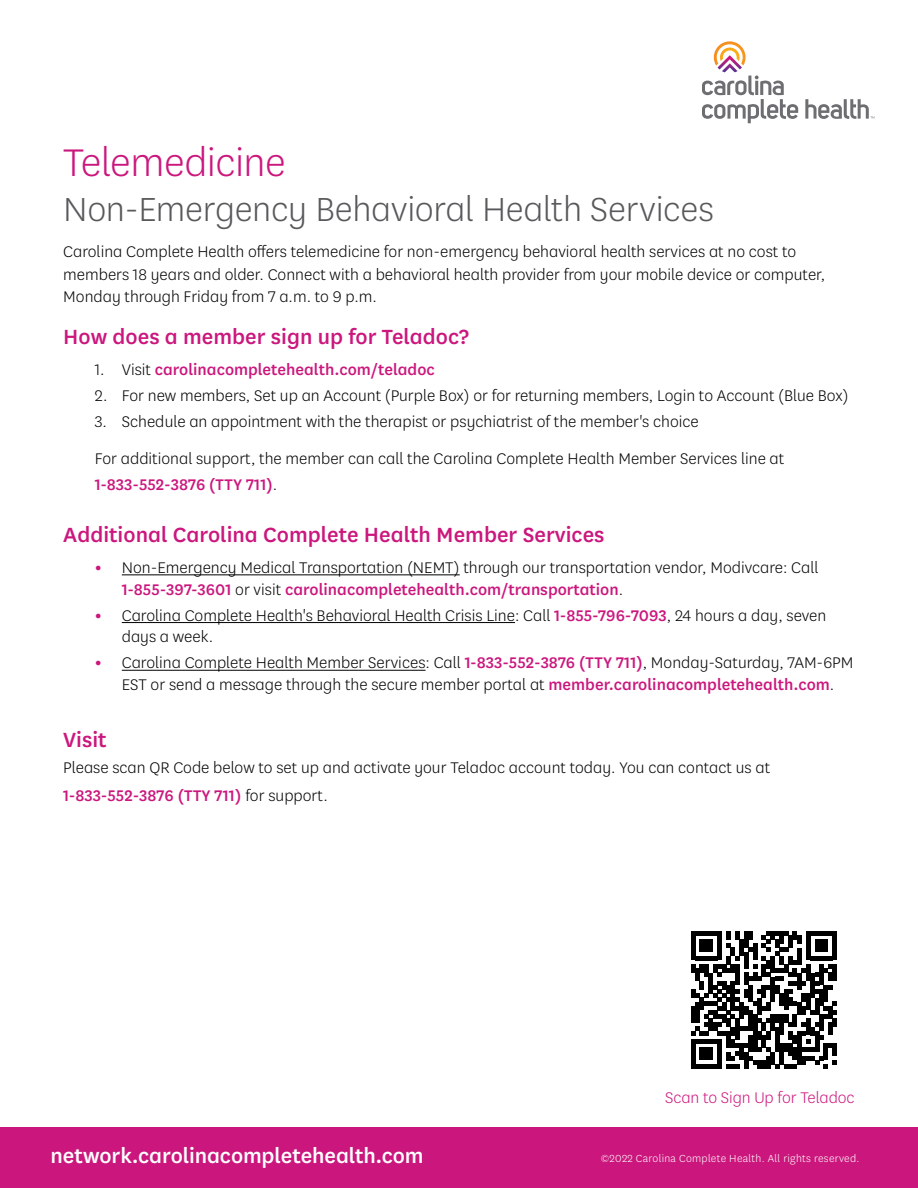
<style>
.page{position:relative;width:918px;height:1188px;background:#fff}
.page>*{position:absolute;margin:0;border:0;box-sizing:border-box;transform-origin:0 0}
.t1{font:300 45px "Centene Sans";letter-spacing:-.01em;color:#cb177d}
.t2{font:300 39px "Centene Sans";letter-spacing:-.005em;color:#58595b}
.t3{font:500 24px "Centene Sans";color:#cb177d}
.t4{font:500 24px "Centene Sans";letter-spacing:-.005em;color:#fff}
.t5{font:300 18px/21.6px "Centene Sans";color:#000}
.t6{font:500 18px "Centene Sans";color:#cb177d}
.t7{font:300 18px "Centene Sans";letter-spacing:-.005em;color:#cb177d}
.t8{font:300 12px "Centene Sans";letter-spacing:.025em;color:#fff}
.s1{font-weight:300;color:#000}
.s2{font-weight:500;color:#cb177d}
.s3{font-weight:700;font-size:19.5px;color:#cb177d}
</style>
<div class="page">
<div style="left:0;top:1127px;width:918px;height:61px;background:#cb177d"></div>
<svg style="left:702px;top:41px;width:96px;height:82px"></svg>
<svg style="left:805px;top:99px;width:69px;height:20px"></svg>
<hr style="left:122px;top:574px;width:338px;height:1px;background:#000">
<hr style="left:122px;top:622px;width:393px;height:1px;background:#000">
<hr style="left:122px;top:670px;width:304px;height:1px;background:#000">
<svg style="left:691px;top:931px;width:146px;height:137px"></svg>
<h1 class="t1" style="left:63px;top:135px;width:224px">Telemedicine</h1>
<h2 class="t2" style="left:63px;top:185px;width:652px">Non-Emergency Behavioral Health Services</h2>
<p class="t5" style="left:63px;top:240px;width:764px;line-height:22.5px">Carolina Complete Health offers telemedicine for non-emergency behavioral health services at no cost to members 18 years and older. Connect with a behavioral health provider from your mobile device or computer,<br>Monday through Friday from 7 a.m. to 9 p.m.</p>
<h3 class="t3" style="left:63px;top:321px;width:407px">How does a member sign up for Teladoc?</h3>
<p class="t6" style="left:95px;top:357px;width:342px"><span class="s1">1. Visit</span> carolinacompletehealth.com/teladoc</p>
<p class="t5" style="left:95px;top:384px;width:755px">2. For new members, Set up an Account (Purple Box) or for returning members, Login to Account (Blue Box)</p>
<p class="t5" style="left:95px;top:410px;width:605px">3. Schedule an appointment with the therapist or psychiatrist of the member's choice</p>
<p class="t5" style="left:95px;top:445px;width:691px;line-height:26.1px">For additional support, the member can call the Carolina Complete Health Member Services line at<br><span class="s2">1-833-552-3876 (TTY 711)</span>.</p>
<h3 class="t3" style="left:63px;top:519px;width:543px">Additional Carolina Complete Health Member Services</h3>
<p class="t5" style="left:122px;top:556px;width:698px;text-indent:-27px"><span class="s3">•</span> Non-Emergency Medical Transportation (NEMT) through our transportation vendor, Modivcare: Call<br><span class="s2">1-855-397-3601</span> or visit <span class="s2">carolinacompletehealth.com/transportation</span>.</p>
<p class="t5" style="left:122px;top:604px;width:706px;text-indent:-27px"><span class="s3">•</span> Carolina Complete Health's Behavioral Health Crisis Line: Call <span class="s2">1-855-796-7093</span>, 24 hours a day, seven days a week.</p>
<p class="t5" style="left:95px;top:652px;width:760px;text-align:center"><span class="s3">•</span> Carolina Complete Health Member Services: Call <span class="s2">1-833-552-3876 (TTY 711)</span>, Monday-Saturday, 7AM-6PM<br>EST or send a message through the secure member portal at <span class="s2">member.carolinacompletehealth.com</span>.</p>
<h3 class="t3" style="left:63px;top:723px;width:45px">Visit</h3>
<p class="t5" style="left:63px;top:753px;width:708px;line-height:27.9px">Please scan QR Code below to set up and activate your Teladoc account today. You can contact us at<br><span class="s2">1-833-552-3876 (TTY 711)</span> for support.</p>
<p class="t7" style="left:665px;top:1086px;width:191px">Scan to Sign Up for Teladoc</p>
<p class="t4" style="left:50px;top:1139px;width:375px">network.carolinacompletehealth.com</p>
<p class="t8" style="left:601px;top:1151px;width:260px">©2022 Carolina Complete Health. All rights reserved.</p>
</div>
